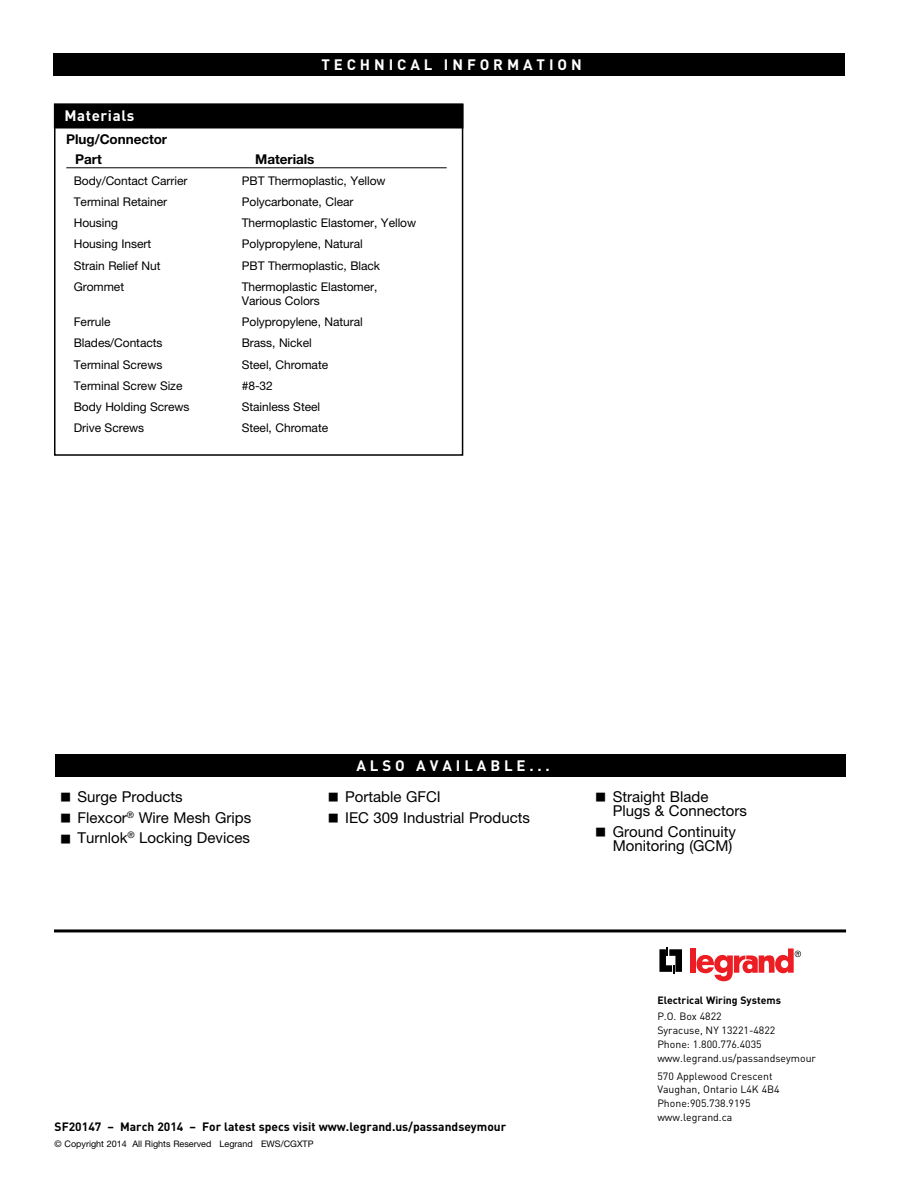
<style>
.page{position:relative;width:918px;height:1188px;background:#fff}
.page>*{position:absolute;margin:0;border:0;box-sizing:border-box;transform-origin:0 0}
.t1{font:15px/14px "Helvetica Neue";color:#000}
.t2{font:700 15px "DIN Pro";letter-spacing:.26em;color:#fff}
.t3{font:700 13.5px/20.2px "Helvetica Neue";letter-spacing:-.005em;color:#000}
.t4{font:12px/14.4px "Helvetica Neue";letter-spacing:-.005em;color:#000}
.t5{font:700 12px "DIN Pro";color:#000}
.t6{font:10.5px/13.6px "DIN Pro";color:#000}
.t7{font:700 10.5px "DIN Pro";color:#000}
.t8{font:9px "Helvetica Neue";color:#000}
</style>
<div class="page">
<div style="left:56px;top:754px;width:790px;height:23px;background:#000"></div>
<hr style="left:54px;top:929px;width:792px;height:3px;background:#000">
<div style="left:690px;top:948px;width:6px;height:25px;background:#ed1d24"></div>
<svg style="left:696px;top:948px;width:105px;height:33px"></svg>
<svg style="left:659px;top:948px;width:23px;height:26px"></svg>
<div style="left:54px;top:104px;width:409px;height:24px;background:#000"></div>
<div style="left:54px;top:104px;width:409px;height:352px;border:2px solid #000"></div>
<hr style="left:66px;top:167px;width:381px;height:1px;background:#000">
<div style="left:53px;top:53px;width:792px;height:23px;background:#000"></div>
<p class="t2" style="left:64px;top:106px;width:71px">Materials</p>
<p class="t3" style="left:75px;top:128px;width:93px;text-indent:-9px">Plug/Connector<br>Part</p>
<p class="t2" style="left:321px;top:55px;width:101px">TE CHNI CAL</p>
<p class="t2" style="left:444px;top:55px;width:92px">IN FOR MATION</p>
<p class="t3" style="left:255px;top:149px;width:61px">Materials</p>
<p class="t4" style="left:74px;top:173px;width:115px">Body/Contact Carrier</p>
<p class="t4" style="left:242px;top:173px;width:145px">PBT Thermoplastic, Yellow</p>
<p class="t4" style="left:74px;top:195px;width:95px">Terminal Retainer</p>
<p class="t4" style="left:242px;top:195px;width:113px">Polycarbonate, Clear</p>
<p class="t4" style="left:74px;top:216px;width:46px">Housing</p>
<p class="t4" style="left:242px;top:216px;width:176px">Thermoplastic Elastomer, Yellow</p>
<p class="t4" style="left:74px;top:237px;width:79px">Housing Insert</p>
<p class="t4" style="left:242px;top:237px;width:123px">Polypropylene, Natural</p>
<p class="t4" style="left:74px;top:258px;width:88px">Strain Relief Nut</p>
<p class="t4" style="left:242px;top:258px;width:140px">PBT Thermoplastic, Black</p>
<p class="t4" style="left:74px;top:279px;width:52px">Grommet</p>
<p class="t4" style="left:242px;top:279px;width:137px">Thermoplastic Elastomer,<br>Various Colors</p>
<p class="t4" style="left:74px;top:315px;width:38px">Ferrule</p>
<p class="t4" style="left:242px;top:315px;width:123px">Polypropylene, Natural</p>
<p class="t4" style="left:74px;top:336px;width:90px">Blades/Contacts</p>
<p class="t4" style="left:242px;top:336px;width:72px">Brass, Nickel</p>
<p class="t4" style="left:74px;top:357px;width:90px">Terminal Screws</p>
<p class="t4" style="left:242px;top:357px;width:88px">Steel, Chromate</p>
<p class="t4" style="left:74px;top:378px;width:110px">Terminal Screw Size</p>
<p class="t4" style="left:242px;top:378px;width:33px">#8-32</p>
<p class="t4" style="left:74px;top:399px;width:117px">Body Holding Screws</p>
<p class="t4" style="left:242px;top:399px;width:80px">Stainless Steel</p>
<p class="t4" style="left:74px;top:420px;width:72px">Drive Screws</p>
<p class="t4" style="left:242px;top:420px;width:88px">Steel, Chromate</p>
<p class="t1" style="left:61px;top:789px;width:123px">■ Surge Products</p>
<p class="t1" style="left:61px;top:810px;width:192px">■ Flexcor<sup>®</sup> Wire Mesh Grips</p>
<p class="t1" style="left:61px;top:831px;width:191px">■ Turnlok<sup>®</sup> Locking Devices</p>
<p class="t2" style="left:356px;top:755px;width:195px">Also availab le...</p>
<p class="t1" style="left:329px;top:789px;width:114px">■ Portable GFCI</p>
<p class="t1" style="left:329px;top:810px;width:203px">■ IEC 309 Industrial Products</p>
<p class="t1" style="left:613px;top:789px;width:136px;text-indent:-16px">■ Straight Blade<br>Plugs &amp; Connectors</p>
<p class="t1" style="left:596px;top:824px;width:141px;text-align:right">■ Ground Continuity<br>Monitoring (GCM)</p>
<p class="t5" style="left:55px;top:1118px;width:453px">SF20147 – March 2014 – For latest specs visit www.legrand.us/passandseymour</p>
<p class="t8" style="left:55px;top:1138px;width:260px">© Copyright 2014 All Rights Reserved Legrand EWS/CGXTP</p>
<p class="t7" style="left:657px;top:993px;width:125px">Electrical Wiring Systems</p>
<p class="t6" style="left:657px;top:1009px;width:160px">P.O. Box 4822<br>Syracuse, NY 13221-4822<br>Phone: 1.800.776.4035 www.legrand.us/passandseymour</p>
<p class="t6" style="left:657px;top:1069px;width:124px">570 Applewood Crescent<br>Vaughan, Ontario L4K 4B4<br>Phone:905.738.9195 www.legrand.ca</p>
</div>
